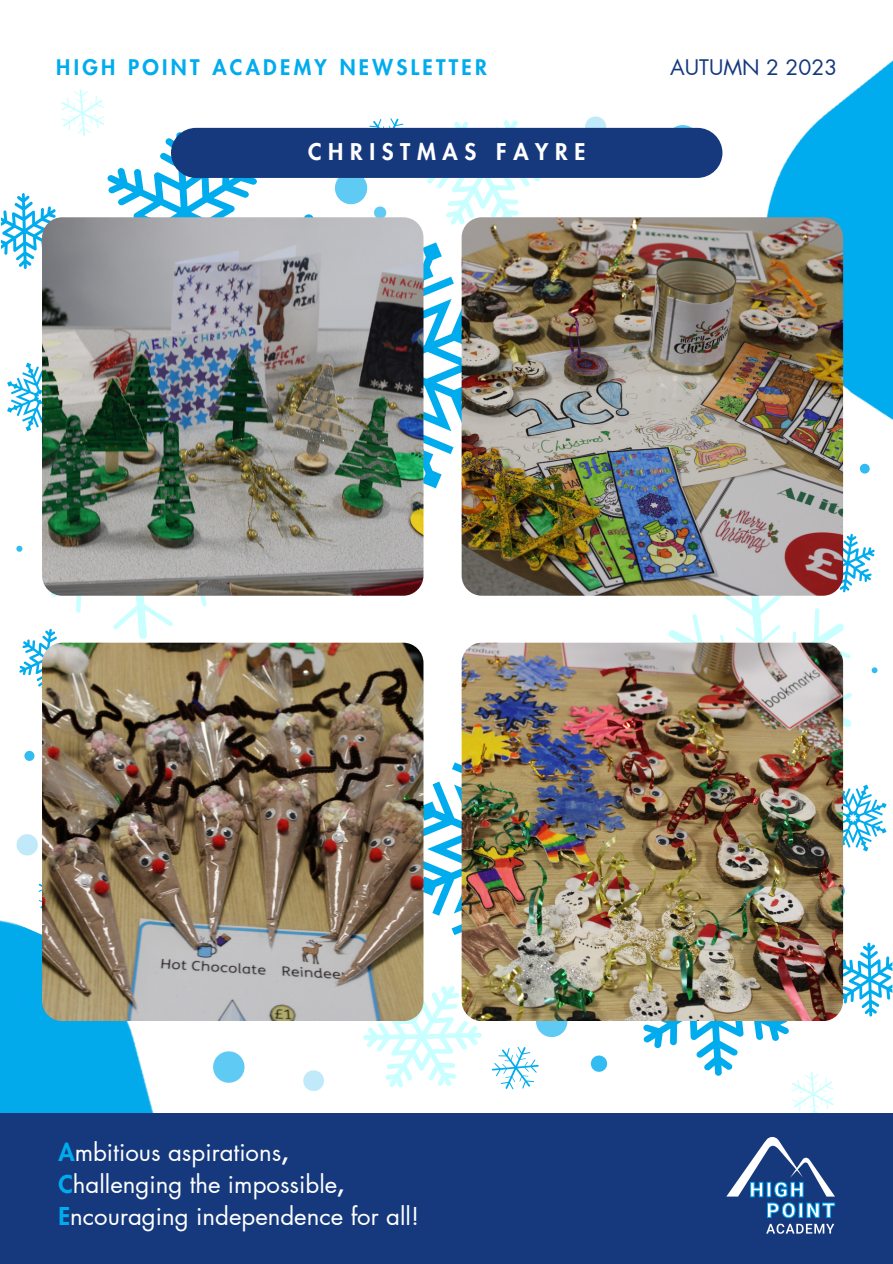
<style>
.page{position:relative;width:893px;height:1264px;background:#fff}
.page>*{position:absolute;margin:0;border:0;box-sizing:border-box;transform-origin:0 0}
.t1{font:24px/31.5px "Futura LT Pro";color:#fff}
.t2{font:800 22.5px "Futura LT Pro";letter-spacing:.295em;color:#fff}
.t3{font:800 21px "Futura LT Pro";letter-spacing:.16em;color:#00acee}
.t4{font:21px "Futura LT Pro";color:#16397d}
.s1{font-weight:800;color:#00acee}
.s2{font-weight:800}
</style>
<div class="page">
<img style="left:766px;top:61px;width:126px;height:432px">
<img style="left:0;top:842px;width:272px;height:271px">
<svg style="left:843px;top:311px;width:12px;height:45px"></svg>
<svg style="left:492px;top:1047px;width:46px;height:42px"></svg>
<svg style="left:859px;top:464px;width:10px;height:9px"></svg>
<svg style="left:860px;top:224px;width:10px;height:10px"></svg>
<svg style="left:303px;top:1070px;width:21px;height:21px"></svg>
<svg style="left:590px;top:1055px;width:17px;height:16px"></svg>
<svg style="left:856px;top:372px;width:21px;height:20px"></svg>
<svg style="left:536px;top:1020px;width:31px;height:17px"></svg>
<svg style="left:213px;top:1051px;width:31px;height:31px"></svg>
<svg style="left:639px;top:919px;width:253px;height:194px"></svg>
<svg style="left:363px;top:985px;width:119px;height:102px"></svg>
<svg style="left:423px;top:729px;width:38px;height:239px"></svg>
<svg style="left:668px;top:534px;width:218px;height:365px"></svg>
<div style="left:0;top:1113px;width:892px;height:150px;background:#16397d"></div>
<svg style="left:726px;top:1137px;width:108px;height:80px"></svg>
<svg style="left:766px;top:1223px;width:68px;height:10px"></svg>
<svg style="left:39px;top:871px;width:3px;height:47px"></svg>
<svg style="left:364px;top:118px;width:48px;height:10px"></svg>
<svg style="left:304px;top:214px;width:9px;height:3px"></svg>
<svg style="left:24px;top:750px;width:10px;height:11px"></svg>
<svg style="left:24px;top:997px;width:10px;height:9px"></svg>
<svg style="left:585px;top:116px;width:21px;height:12px"></svg>
<svg style="left:17px;top:834px;width:21px;height:21px"></svg>
<svg style="left:335px;top:178px;width:32px;height:26px"></svg>
<svg style="left:374px;top:206px;width:12px;height:11px"></svg>
<svg style="left:666px;top:125px;width:32px;height:3px"></svg>
<svg style="left:1px;top:90px;width:259px;height:179px"></svg>
<svg style="left:423px;top:120px;width:122px;height:105px"></svg>
<svg style="left:423px;top:242px;width:38px;height:246px"></svg>
<svg style="left:7px;top:362px;width:224px;height:327px"></svg>
<img style="left:461px;top:217px;width:382px;height:378px;border-radius:20px">
<div style="left:171px;top:128px;width:551px;height:50px;background:#16397d;border-radius:25px"></div>
<img style="left:42px;top:217px;width:381px;height:378px;border-radius:20px">
<img style="left:461px;top:642px;width:382px;height:378px;border-radius:20px">
<img style="left:42px;top:642px;width:381px;height:378px;border-radius:20px">
<p class="t3" style="left:56px;top:57px;width:432px">HIGH POINT ACADEMY NEWSLETTER</p>
<p class="t4" style="left:670px;top:57px;width:169px">AUTUMN 2 2023</p>
<p class="t2" style="left:308px;top:141px;width:279px">CHRISTMAS FAYRE</p>
<p class="t1" style="left:58px;top:1137px;width:231px"><span class="s1">A</span>mbitious aspirations<span class="s2">,</span></p>
<p class="t1" style="left:58px;top:1169px;width:362px"><span class="s1">C</span>hallenging the impossible<span class="s2">,<br></span><span class="s1">E</span>ncouraging independence for all!</p>
</div>
